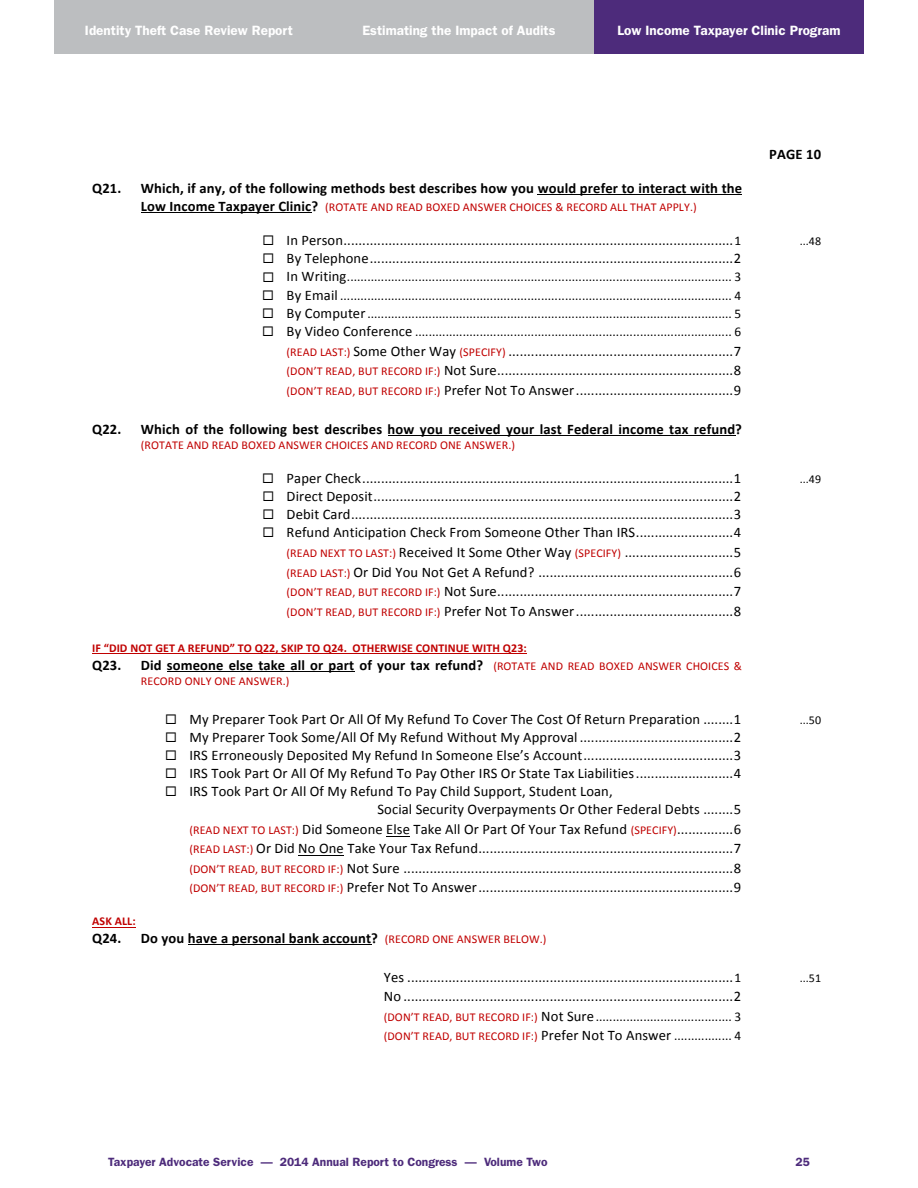
<style>
.page{position:relative;width:918px;height:1188px;background:#fff}
.page>*{position:absolute;margin:0;border:0;box-sizing:border-box;transform-origin:0 0}
.t1{font:14.55px/19.5px "Calibri";letter-spacing:.01em;color:#000;text-align:justify}
.t2{font:700 14.55px "Calibri";letter-spacing:.01em;color:#000}
.t3{font:600 13.5px "Franklin Gothic";color:#fff}
.t4{font:13.35px/18.1px "Calibri";color:#000;text-align:justify}
.t5{font:12px "Calibri";letter-spacing:.005em;color:#c00000}
.t6{font:700 12px "Calibri";letter-spacing:.005em;color:#c00000}
.t7{font:600 12px "Franklin Gothic";color:#4d2b7b}
.t8{font:12px "Calibri";letter-spacing:.005em;color:#000}
.s1{font-weight:700;font-size:14.55px;color:#000}
.s2{font-size:13.35px}
.s3{font-size:14.55px}
.s4{font-size:12px;color:#c00000}
.s5{font-weight:400;font-size:12px;color:#c00000}
.s6{font-size:14.55px;color:#000}
.s7{font-size:13.35px;color:#000}
</style>
<div class="page">
<div style="left:54px;top:0;width:270px;height:54px;background:#bcbec0"></div>
<div style="left:324px;top:0;width:270px;height:54px;background:#bcbec0"></div>
<div style="left:594px;top:0;width:270px;height:54px;background:#4d2b7b"></div>
<hr style="left:538px;top:195px;width:204px;height:1px;background:#000">
<hr style="left:141px;top:213px;width:171px;height:1px;background:#000">
<hr style="left:388px;top:436px;width:118px;height:1px;background:#000">
<hr style="left:506px;top:436px;width:229px;height:1px;background:#000">
<hr style="left:92px;top:654px;width:435px;height:1px;background:#c00000">
<hr style="left:167px;top:672px;width:187px;height:1px;background:#000">
<svg style="left:386px;top:836px;width:24px;height:1px"></svg>
<hr style="left:298px;top:856px;width:46px;height:1px;background:#000">
<hr style="left:92px;top:927px;width:44px;height:1px;background:#c00000">
<hr style="left:188px;top:945px;width:183px;height:1px;background:#000">
<p class="t3" style="left:85px;top:23px;width:210px">Identity Theft Case Review Report</p>
<p class="t3" style="left:362px;top:23px;width:195px">Estimating the Impact of Audits</p>
<p class="t3" style="left:618px;top:23px;width:224px">Low Income Taxpayer Clinic Program</p>
<p class="t2" style="left:769px;top:145px;width:53px">PAGE 10</p>
<p class="t2" style="left:92px;top:179px;width:31px">Q21.</p>
<p class="t2" style="left:141px;top:179px;width:603px">Which, if any, of the following methods best describes how you would prefer to interact with the</p>
<p class="t5" style="left:141px;top:199px;width:557px"><span class="s1">Low Income Taxpayer Clinic?</span> (ROTATE AND READ BOXED ANSWER CHOICES &amp; RECORD ALL THAT APPLY.)</p>
<p class="t1" style="left:287px;top:231px;width:456px">In Person........................................................................................................<span class="s2">1</span></p>
<p class="t8" style="left:800px;top:234px;width:23px">...48</p>
<p class="t1" style="left:287px;top:249px;width:456px">By Telephone................................................................................................. 2</p>
<p class="t4" style="left:287px;top:268px;width:456px"><span class="s3">In Writing</span>................................................................................................................. 3<br><span class="s3">By Email</span> ................................................................................................................... 4<br><span class="s3">By Computer</span>........................................................................................................... 5<br><span class="s3">By Video Conference</span> ............................................................................................. 6</p>
<p class="t1" style="left:287px;top:341px;width:456px"><span class="s4">(READ LAST:)</span> Some Other Way <span class="s4">(SPECIFY)</span> ............................................................ 7 <span class="s4">(DON’T READ, BUT RECORD IF:)</span> Not Sure............................................................... 8 <span class="s4">(DON’T READ, BUT RECORD IF:)</span> Prefer Not To Answer.......................................... 9</p>
<p class="t2" style="left:92px;top:420px;width:31px">Q22.</p>
<p class="t2" style="left:141px;top:420px;width:603px">Which of the following best describes how you received your last Federal income tax refund?</p>
<p class="t5" style="left:141px;top:438px;width:376px">(ROTATE AND READ BOXED ANSWER CHOICES AND RECORD ONE ANSWER.)</p>
<p class="t1" style="left:287px;top:468px;width:456px">Paper Check................................................................................................... 1</p>
<p class="t8" style="left:800px;top:471px;width:23px">...49</p>
<p class="t1" style="left:287px;top:487px;width:456px;line-height:18.1px">Direct Deposit................................................................................................ 2<br>Debit Card...................................................................................................... 3<br>Refund Anticipation Check From Someone Other Than IRS.......................... 4</p>
<p class="t1" style="left:287px;top:543px;width:456px"><span class="s4">(READ NEXT TO LAST:)</span> Received It Some Other Way <span class="s4">(SPECIFY)</span> ............................. 5 <span class="s4">(READ LAST:)</span> Or Did You Not Get A Refund? .................................................... 6 <span class="s4">(DON’T READ, BUT RECORD IF:)</span> Not Sure............................................................... 7 <span class="s4">(DON’T READ, BUT RECORD IF:)</span> Prefer Not To Answer.......................................... 8</p>
<p class="t6" style="left:92px;top:641px;width:436px">IF “DID NOT GET A REFUND” TO Q22, SKIP TO Q24. OTHERWISE CONTINUE WITH Q23:</p>
<p class="t2" style="left:92px;top:656px;width:31px">Q23.</p>
<p class="t2" style="left:141px;top:656px;width:603px">Did someone else take all or part of your tax refund? <span class="s5">(ROTATE AND READ BOXED ANSWER CHOICES &amp;</span></p>
<p class="t5" style="left:141px;top:674px;width:150px">RECORD ONLY ONE ANSWER.)</p>
<p class="t1" style="left:189px;top:709px;width:553px">My Preparer Took Part Or All Of My Refund To Cover The Cost Of Return Preparation ........ 1</p>
<p class="t8" style="left:800px;top:712px;width:23px">...50</p>
<p class="t1" style="left:189px;top:727px;width:553px">My Preparer Took Some/All Of My Refund Without My Approval ......................................... 2</p>
<p class="t1" style="left:189px;top:745px;width:553px">IRS Erroneously Deposited My Refund In Someone Else’s Account........................................ 3</p>
<p class="t1" style="left:189px;top:763px;width:553px">IRS Took Part Or All Of My Refund To Pay Other IRS Or State Tax Liabilities.......................... 4</p>
<p class="t1" style="left:189px;top:781px;width:425px">IRS Took Part Or All Of My Refund To Pay Child Support, Student Loan,</p>
<p class="t1" style="left:377px;top:800px;width:365px">Social Security Overpayments Or Other Federal Debts ........ 5</p>
<p class="t1" style="left:189px;top:819px;width:553px"><span class="s4">(READ NEXT TO LAST:)</span> Did Someone Else Take All Or Part Of Your Tax Refund <span class="s4">(SPECIFY)</span>............... 6 <span class="s4">(READ LAST:)</span> Or Did No One Take Your Tax Refund.................................................................... 7 <span class="s4">(DON’T READ, BUT RECORD IF:)</span> Not Sure ........................................................................................ 8 <span class="s4">(DON’T READ, BUT RECORD IF:)</span> Prefer Not To Answer.................................................................... 9</p>
<p class="t6" style="left:92px;top:914px;width:45px">ASK ALL:</p>
<p class="t2" style="left:92px;top:929px;width:31px">Q24.</p>
<p class="t2" style="left:141px;top:929px;width:407px">Do you have a personal bank account? <span class="s5">(RECORD ONE ANSWER BELOW.)</span></p>
<p class="t1" style="left:384px;top:967px;width:359px">Yes .......................................................................................<span class="s2">1</span></p>
<p class="t8" style="left:800px;top:970px;width:23px">...51</p>
<p class="t1" style="left:384px;top:987px;width:359px">No ........................................................................................ 2</p>
<p class="t4" style="left:384px;top:1007px;width:359px"><span class="s4">(DON’T READ, BUT RECORD IF:)</span> <span class="s3">Not Sure</span>........................................ 3</p>
<p class="t5" style="left:384px;top:1029px;width:359px">(DON’T READ, BUT RECORD IF:) <span class="s6">Prefer Not To Answer</span> <span class="s7">................. 4</span></p>
<p class="t7" style="left:108px;top:1154px;width:441px">Taxpayer Advocate Service — 2014 Annual Report to Congress — Volume Two</p>
<p class="t7" style="left:796px;top:1154px;width:16px">25</p>
</div>
